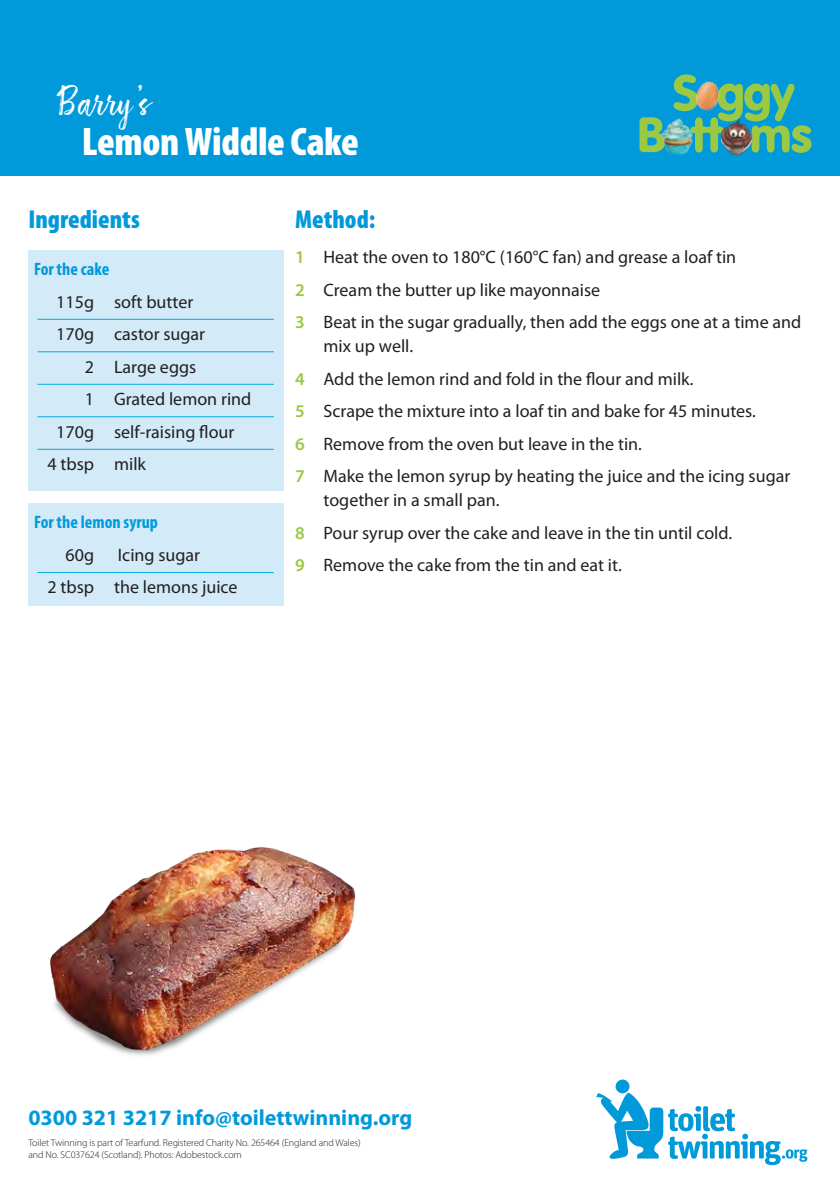
<style>
.page{position:relative;width:840px;height:1191px;background:#fff}
.page>*{position:absolute;margin:0;border:0;box-sizing:border-box;transform-origin:0 0}
.t1{font:900 condensed 40px "Myriad Pro";letter-spacing:-.01em;color:#fff}
.t2{font:36px "ATS Script";color:#fff}
.t3{font:900 condensed 26px "Myriad Pro";color:#009ada}
.t4{font:700 22px "Myriad Pro";color:#009ada}
.t5{font:18px/24px "Myriad Pro";color:#231f20}
.t6{font:700 condensed 18px "Myriad Pro";color:#009ada}
.t7{font:300 10px "Myriad Pro";letter-spacing:-.01em;color:#231f20}
.s1{font-weight:600;color:#9bc944}
</style>
<div class="page">
<div style="left:0;top:0;width:839px;height:176px;background:#009ada"></div>
<svg style="left:596px;top:1079px;width:210px;height:86px"></svg>
<div style="left:28px;top:250px;width:255px;height:240px;background:#d3eaf8"></div>
<div style="left:28px;top:503px;width:255px;height:102px;background:#d3eaf8"></div>
<hr style="left:37px;top:319px;width:237px;height:1px;background:#03ace2">
<hr style="left:37px;top:449px;width:237px;height:1px;background:#03ace2">
<hr style="left:37px;top:351px;width:237px;height:1px;background:#03ace2">
<hr style="left:37px;top:384px;width:237px;height:1px;background:#03ace2">
<hr style="left:37px;top:416px;width:237px;height:1px;background:#03ace2">
<hr style="left:37px;top:572px;width:237px;height:1px;background:#03ace2">
<svg style="left:639px;top:74px;width:172px;height:79px"></svg>
<img style="left:690px;top:74px;width:41px;height:47px">
<img style="left:716px;top:115px;width:41px;height:41px">
<img style="left:657px;top:111px;width:43px;height:44px">
<img style="left:50px;top:847px;width:306px;height:209px">
<p class="t2" style="left:57px;top:82px;width:95px">Barry’s</p>
<p class="t1" style="left:82px;top:119px;width:278px">Lemon Widdle Cake</p>
<p class="t3" style="left:28px;top:204px;width:113px">Ingredients</p>
<p class="t6" style="left:34px;top:258px;width:77px">For the cake</p>
<p class="t5" style="left:56px;top:289px;width:138px">115g soft butter</p>
<p class="t5" style="left:56px;top:322px;width:150px">170g castor sugar</p>
<p class="t5" style="left:85px;top:354px;width:113px">2 Large eggs</p>
<p class="t5" style="left:85px;top:387px;width:168px">1 Grated lemon rind</p>
<p class="t5" style="left:56px;top:419px;width:179px">170g self-raising flour</p>
<p class="t5" style="left:47px;top:452px;width:100px">4 tbsp milk</p>
<p class="t6" style="left:34px;top:511px;width:125px">For the lemon syrup</p>
<p class="t5" style="left:65px;top:542px;width:30px">60g</p>
<p class="t5" style="left:118px;top:542px;width:84px">Icing sugar</p>
<p class="t5" style="left:47px;top:575px;width:191px">2 tbsp the lemons juice</p>
<p class="t3" style="left:295px;top:204px;width:82px">Method:</p>
<p class="t5" style="left:295px;top:245px;width:442px"><span class="s1">1</span> Heat the oven to 180°C (160°C fan) and grease a loaf tin</p>
<p class="t5" style="left:295px;top:277px;width:306px"><span class="s1">2</span> Cream the butter up like mayonnaise</p>
<p class="t5" style="left:323px;top:310px;width:479px;text-indent:-28px"><span class="s1">3</span> Beat in the sugar gradually, then add the eggs one at a time and mix up well.</p>
<p class="t5" style="left:295px;top:366px;width:400px"><span class="s1">4</span> Add the lemon rind and fold in the flour and milk.</p>
<p class="t5" style="left:295px;top:399px;width:462px"><span class="s1">5</span> Scrape the mixture into a loaf tin and bake for 45 minutes.</p>
<p class="t5" style="left:295px;top:431px;width:348px"><span class="s1">6</span> Remove from the oven but leave in the tin.</p>
<p class="t5" style="left:323px;top:464px;width:468px;text-indent:-28px"><span class="s1">7</span> Make the lemon syrup by heating the juice and the icing sugar together in a small pan.</p>
<p class="t5" style="left:295px;top:520px;width:438px"><span class="s1">8</span> Pour syrup over the cake and leave in the tin until cold.</p>
<p class="t5" style="left:295px;top:553px;width:328px"><span class="s1">9</span> Remove the cake from the tin and eat it.</p>
<p class="t4" style="left:28px;top:1103px;width:385px">0300 321 3217 info@toilettwinning.org</p>
<p class="t7" style="left:28px;top:1137px;width:334px">Toilet Twinning is part of Tearfund. Registered Charity No. 265464 (England and Wales)</p>
<p class="t7" style="left:28px;top:1149px;width:215px">and No. SC037624 (Scotland). Photos: Adobestock.com</p>
</div>
